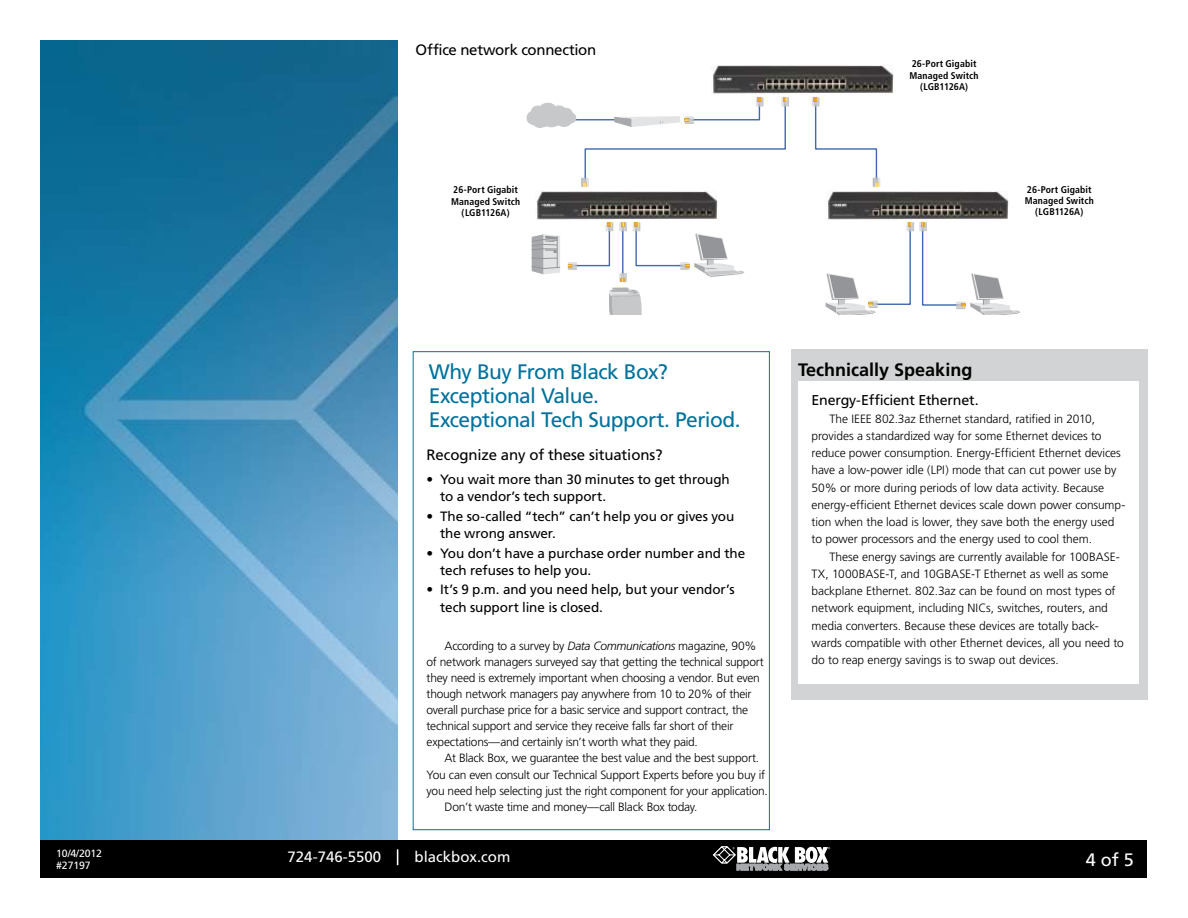
<style>
.page{position:relative;width:1188px;height:918px;background:#fff}
.page>*{position:absolute;margin:0;border:0;box-sizing:border-box;transform-origin:0 0}
.t1{font:21px/24px "Frutiger";letter-spacing:-.03em;color:#00729c}
.t2{font:700 18px "Frutiger";color:#000}
.t3{font:18px "Frutiger";color:#fff}
.t4{font:15px "Frutiger";letter-spacing:-.01em;color:#000}
.t5{font:15px "Frutiger";color:#fff}
.t6{font:14.25px "Frutiger";letter-spacing:-.015em;color:#000}
.t7{font:13.5px/17.2px "Frutiger";letter-spacing:-.005em;color:#000}
.t8{font:300 12px/17.2px "Frutiger";letter-spacing:-.015em;color:#000}
.t9{font:10.5px/12px "Frutiger";letter-spacing:-.01em;color:#fff}
.t10{font:700 condensed 9.75px/11.2px "Frutiger";letter-spacing:.01em;color:#000;text-align:center}
.s1{font-style:italic}
</style>
<div class="page">
<img style="left:40px;top:40px;width:357px;height:800px">
<div style="left:40px;top:840px;width:1108px;height:38px;background:#000"></div>
<svg style="left:397px;top:850px;width:1px;height:15px"></svg>
<svg style="left:713px;top:846px;width:117px;height:25px"></svg>
<div style="left:791px;top:349px;width:357px;height:351px;background:#d1d3d4"></div>
<div style="left:798px;top:381px;width:341px;height:303px;background:#fff"></div>
<img style="left:711px;top:64px;width:183px;height:31px">
<img style="left:536px;top:190px;width:182px;height:30px">
<img style="left:827px;top:190px;width:182px;height:30px">
<svg style="left:826px;top:222px;width:194px;height:93px"></svg>
<svg style="left:812px;top:97px;width:68px;height:90px"></svg>
<svg style="left:532px;top:234px;width:28px;height:40px"></svg>
<svg style="left:567px;top:222px;width:177px;height:93px"></svg>
<svg style="left:526px;top:97px;width:263px;height:90px"></svg>
<p class="t9" style="left:56px;top:847px;width:47px">10/4/2012 #27197</p>
<p class="t4" style="left:416px;top:41px;width:182px">Office network connection</p>
<p class="t10" style="left:451px;top:184px;width:71px">26-Port Gigabit<br>Managed Switch (LGB1126A)</p>
<p class="t10" style="left:910px;top:58px;width:71px">26-Port Gigabit<br>Managed Switch (LGB1126A)</p>
<p class="t10" style="left:1025px;top:184px;width:71px">26-Port Gigabit<br>Managed Switch (LGB1126A)</p>
<h1 class="t1" style="left:429px;top:360px;width:313px">Why Buy From Black Box?<br>Exceptional Value.<br>Exceptional Tech Support. Period.</h1>
<p class="t4" style="left:427px;top:446px;width:237px">Recognize any of these situations?</p>
<p class="t7" style="left:440px;top:471px;width:291px;text-indent:-14px">• You wait more than 30 minutes to get through to a vendor’s tech support.</p>
<p class="t7" style="left:440px;top:508px;width:296px;text-indent:-13px">• The so-called “tech” can’t help you or gives you the wrong answer.</p>
<p class="t7" style="left:440px;top:544px;width:307px;text-indent:-14px">• You don’t have a purchase order number and the tech refuses to help you.</p>
<p class="t7" style="left:440px;top:581px;width:296px;text-indent:-14px">• It’s 9 p.m. and you need help, but your vendor’s tech support line is closed.</p>
<p class="t8" style="left:427px;top:637px;width:339px;line-height:16.2px;text-indent:18px">According to a survey by <span class="s1">Data Communications</span> magazine, 90% of network managers surveyed say that getting the technical support they need is extremely important when choosing a vendor. But even though network managers pay anywhere from 10 to 20% of their overall purchase price for a basic service and support contract, the technical support and service they receive falls far short of their expectations—and certainly isn’t worth what they paid.</p>
<p class="t8" style="left:445px;top:750px;width:316px">At Black Box, we guarantee the best value and the best support.</p>
<p class="t8" style="left:427px;top:766px;width:340px">You can even consult our Technical Support Experts before you buy if</p>
<p class="t8" style="left:427px;top:782px;width:343px">you need help selecting just the right component for your application.</p>
<p class="t8" style="left:445px;top:798px;width:254px">Don’t waste time and money—call Black Box today.</p>
<h2 class="t2" style="left:798px;top:359px;width:176px">Technically Speaking</h2>
<p class="t6" style="left:812px;top:392px;width:169px">Energy-Efficient Ethernet.</p>
<p class="t8" style="left:812px;top:410px;width:315px;text-indent:18px">The IEEE 802.3az Ethernet standard, ratified in 2010, provides a standardized way for some Ethernet devices to reduce power consumption. Energy-Efficient Ethernet devices have a low-power idle (LPI) mode that can cut power use by 50% or more during periods of low data activity. Because energy-efficient Ethernet devices scale down power consump&shy;tion when the load is lower, they save both the energy used to power processors and the energy used to cool them.</p>
<p class="t8" style="left:812px;top:548px;width:314px;text-indent:18px">These energy savings are currently available for 100BASE-TX, 1000BASE-T, and 10GBASE-T Ethernet as well as some backplane Ethernet. 802.3az can be found on most types of network equipment, including NICs, switches, routers, and media converters. Because these devices are totally back&shy;wards compatible with other Ethernet devices, all you need to do to reap energy savings is to swap out devices.</p>
<p class="t5" style="left:288px;top:848px;width:95px">724-746-5500</p>
<p class="t5" style="left:415px;top:848px;width:97px">blackbox.com</p>
<h2 class="t3" style="left:1086px;top:849px;width:50px">4 of 5</h2>
</div>
